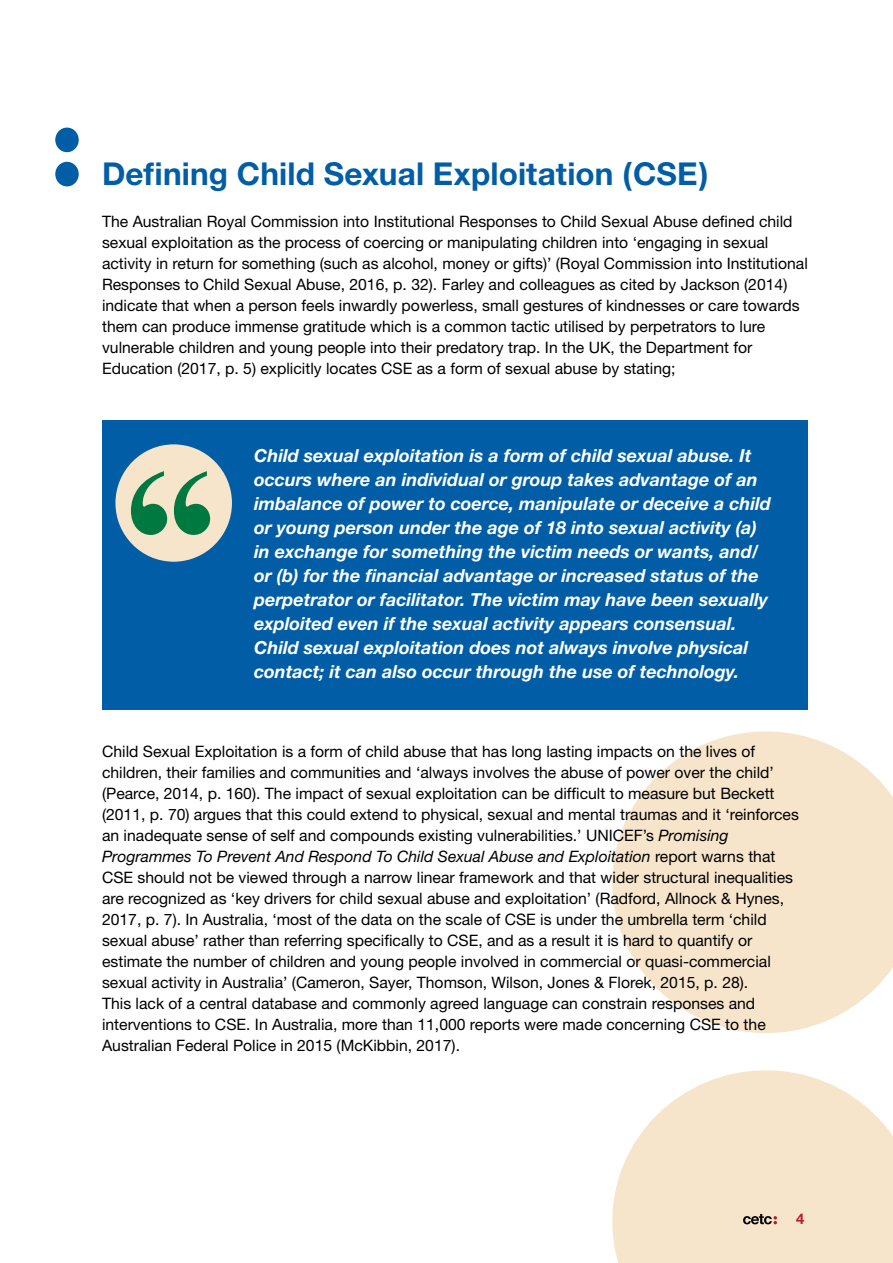
<style>
.page{position:relative;width:893px;height:1263px;background:#fff}
.page>*{position:absolute;margin:0;border:0;box-sizing:border-box;transform-origin:0 0}
.t1{font:700 31.5px "Helvetica Neue";letter-spacing:.005em;color:#005da6}
.t2{font:italic 700 18px/24px "Helvetica Neue";color:#fff}
.t3{font:15.75px/21px "Helvetica Neue";color:#000}
.t4{font:700 14.7px "Helvetica Neue";color:#c12032}
.s1{font-style:italic}
</style>
<div class="page">
<svg style="left:612px;top:731px;width:281px;height:302px;fill:#f7e5cb"></svg>
<svg style="left:612px;top:1070px;width:281px;height:193px;background:#f7e8d1"></svg>
<div style="left:55px;top:128px;width:24px;height:24px;background:#005da6;border-radius:50%"></div>
<div style="left:55px;top:162px;width:24px;height:24px;background:#005da6;border-radius:50%"></div>
<div style="left:102px;top:421px;width:706px;height:289px;background:#005da6"></div>
<div style="left:115px;top:444px;width:117px;height:118px;background:#f7e5cb;border-radius:50%"></div>
<svg style="left:131px;top:471px;width:79px;height:64px"></svg>
<p class="t1" style="left:102px;top:154px;width:608px">Defining Child Sexual Exploitation (CSE)</p>
<p class="t3" style="left:102px;top:211px;width:707px">The Australian Royal Commission into Institutional Responses to Child Sexual Abuse defined child sexual exploitation as the process of coercing or manipulating children into ‘engaging in sexual activity in return for something (such as alcohol, money or gifts)’ (Royal Commission into Institutional Responses to Child Sexual Abuse, 2016, p. 32). Farley and colleagues as cited by Jackson (2014) indicate that when a person feels inwardly powerless, small gestures of kindnesses or care towards them can produce immense gratitude which is a common tactic utilised by perpetrators to lure vulnerable children and young people into their predatory trap. In the UK, the Department for Education (2017, p. 5) explicitly locates CSE as a form of sexual abuse by stating;</p>
<p class="t2" style="left:254px;top:443px;width:518px">Child sexual exploitation is a form of child sexual abuse. It occurs where an individual or group takes advantage of an imbalance of power to coerce, manipulate or deceive a child or young person under the age of 18 into sexual activity (a) in exchange for something the victim needs or wants, and/ or (b) for the financial advantage or increased status of the perpetrator or facilitator. The victim may have been sexually exploited even if the sexual activity appears consensual.<br>Child sexual exploitation does not always involve physical contact; it can also occur through the use of technology.</p>
<p class="t3" style="left:102px;top:740px;width:698px">Child Sexual Exploitation is a form of child abuse that has long lasting impacts on the lives of children, their families and communities and ‘always involves the abuse of power over the child’ (Pearce, 2014, p. 160). The impact of sexual exploitation can be difficult to measure but Beckett (2011, p. 70) argues that this could extend to physical, sexual and mental traumas and it ‘reinforces an inadequate sense of self and compounds existing vulnerabilities.’ UNICEF’s <span class="s1">Promising Programmes To Prevent And Respond To Child Sexual Abuse and Exploitation</span> report warns that CSE should not be viewed through a narrow linear framework and that wider structural inequalities are recognized as ‘key drivers for child sexual abuse and exploitation’ (Radford, Allnock &amp; Hynes, 2017, p. 7). In Australia, ‘most of the data on the scale of CSE is under the umbrella term ‘child sexual abuse’ rather than referring specifically to CSE, and as a result it is hard to quantify or estimate the number of children and young people involved in commercial or quasi-commercial sexual activity in Australia’ (Cameron, Sayer, Thomson, Wilson, Jones &amp; Florek, 2015, p. 28).<br>This lack of a central database and commonly agreed language can constrain responses and interventions to CSE. In Australia, more than 11,000 reports were made concerning CSE to the Australian Federal Police in 2015 (McKibbin, 2017).</p>
<p class="t4" style="left:796px;top:1210px;width:10px">4</p>
</div>
